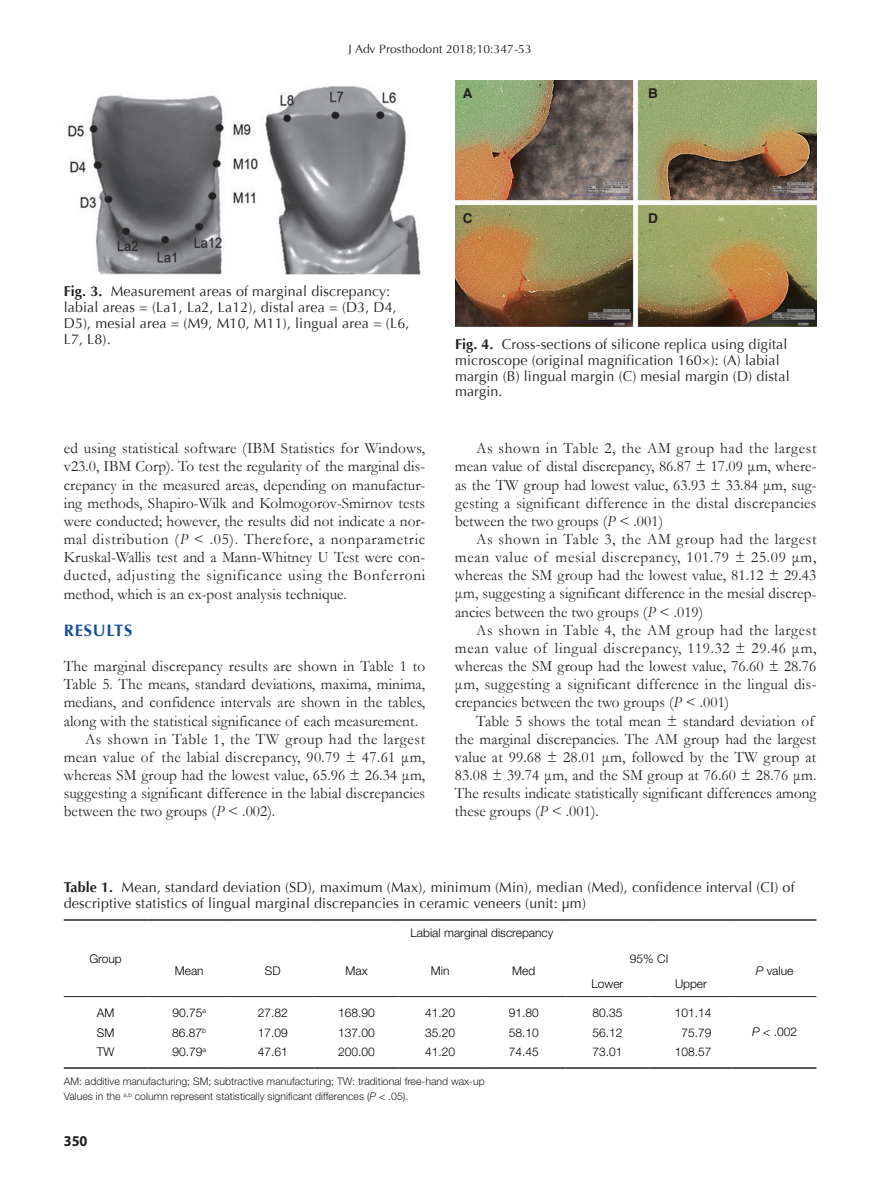
<style>
.page{position:relative;width:893px;height:1191px;background:#fff}
.page>*{position:absolute;margin:0;border:0;box-sizing:border-box;transform-origin:0 0}
.t1{font:700 16.5px "Optima";letter-spacing:.05em;color:#154e9b}
.t2{font:15.75px/18.1px "Garamond";letter-spacing:.005em;color:#231f20;text-align:justify}
.t3{font:15.75px "Garamond";letter-spacing:.025em;color:#231f20}
.t4{font:15.75px "Garamond";letter-spacing:.04em;color:#231f20}
.t5{font:700 15px "Myriad Pro";color:#231f20;scale:.95 1}
.t6{font:14.25px/15.8px "Optima";letter-spacing:.01em;color:#231f20}
.t7{font:700 13.5px "Helvetica";color:#231f20}
.t8{font:300 12px "Helvetica Neue LT Pro";color:#030303}
.t9{font:12px "Optima";letter-spacing:.01em;color:#231f20}
.t10{font:300 10.5px/15px "Helvetica Neue LT Pro";color:#231f20}
.t11{font:300 7.05px "Helvetica Neue LT Pro";color:#030303}
.s1{font-weight:700}
.s2{font-style:italic}
</style>
<div class="page">
<hr style="left:64px;top:919px;width:83px;height:1px;background:#231f20">
<hr style="left:147px;top:919px;width:84px;height:1px;background:#231f20">
<hr style="left:231px;top:919px;width:84px;height:1px;background:#231f20">
<hr style="left:315px;top:919px;width:83px;height:1px;background:#231f20">
<hr style="left:398px;top:919px;width:84px;height:1px;background:#231f20">
<hr style="left:482px;top:919px;width:84px;height:1px;background:#231f20">
<hr style="left:566px;top:919px;width:83px;height:1px;background:#231f20">
<hr style="left:649px;top:919px;width:84px;height:1px;background:#231f20">
<hr style="left:733px;top:919px;width:83px;height:1px;background:#231f20">
<hr style="left:733px;top:1067px;width:83px;height:1px;background:#231f20">
<hr style="left:64px;top:1067px;width:83px;height:1px;background:#231f20">
<hr style="left:147px;top:1067px;width:84px;height:1px;background:#231f20">
<hr style="left:231px;top:1067px;width:84px;height:1px;background:#231f20">
<hr style="left:315px;top:1067px;width:83px;height:1px;background:#231f20">
<hr style="left:398px;top:1067px;width:84px;height:1px;background:#231f20">
<hr style="left:482px;top:1067px;width:84px;height:1px;background:#231f20">
<hr style="left:566px;top:1067px;width:83px;height:1px;background:#231f20">
<hr style="left:649px;top:1067px;width:84px;height:1px;background:#231f20">
<hr style="left:64px;top:996px;width:83px;height:1px;background:#231f20">
<hr style="left:147px;top:996px;width:84px;height:1px;background:#231f20">
<hr style="left:231px;top:996px;width:84px;height:1px;background:#231f20">
<hr style="left:315px;top:996px;width:83px;height:1px;background:#231f20">
<hr style="left:398px;top:996px;width:84px;height:1px;background:#231f20">
<hr style="left:482px;top:996px;width:84px;height:1px;background:#231f20">
<hr style="left:733px;top:996px;width:83px;height:1px;background:#231f20">
<hr style="left:566px;top:996px;width:83px;height:1px;background:#231f20">
<hr style="left:649px;top:996px;width:84px;height:1px;background:#231f20">
<img style="left:68px;top:86px;width:353px;height:189px">
<img style="left:455px;top:81px;width:361px;height:245px">
<p class="t9" style="left:349px;top:42px;width:185px">J Adv Prosthodont 2018;10:347-53</p>
<p class="t7" style="left:463px;top:85px;width:11px">A</p>
<p class="t7" style="left:648px;top:85px;width:11px">B</p>
<p class="t6" style="left:64px;top:284px;width:347px"><span class="s1">Fig. 3.</span> Measurement areas of marginal discrepancy: labial areas = (La1, La2, La12), distal area = (D3, D4, D5), mesial area = (M9, M10, M11), lingual area = (L6, L7, L8).</p>
<p class="t2" style="left:64px;top:439px;width:363px">ed using statistical software (IBM Statistics for Windows, v23.0, IBM Corp). To test the regularity of the marginal dis&shy;crepancy in the measured areas, depending on manufactur&shy;ing methods, Shapiro-Wilk and Kolmogorov-Smirnov tests were conducted; however, the results did not indicate a nor&shy;mal distribution (<span class="s2">P</span> &lt; .05). Therefore, a nonparametric Kruskal-Wallis test and a Mann-Whitney U Test were con&shy;ducted, adjusting the significance using the Bonferroni method, which is an ex-post analysis technique.</p>
<p class="t1" style="left:64px;top:620px;width:70px">RESULTS</p>
<p class="t2" style="left:64px;top:656px;width:363px">The marginal discrepancy results are shown in Table 1 to</p>
<p class="t2" style="left:64px;top:675px;width:363px">Table 5. The means, standard deviations, maxima, minima,</p>
<p class="t2" style="left:64px;top:693px;width:363px">medians, and confidence intervals are shown in the tables,</p>
<p class="t2" style="left:64px;top:711px;width:356px">along with the statistical significance of each measurement.</p>
<p class="t4" style="left:85px;top:728px;width:342px">As shown in Table 1, the TW group had the largest</p>
<p class="t3" style="left:64px;top:746px;width:363px">mean value of the labial discrepancy, 90.79 ± 47.61 μm,</p>
<p class="t2" style="left:64px;top:765px;width:363px">whereas SM group had the lowest value, 65.96 ± 26.34 μm,</p>
<p class="t2" style="left:64px;top:783px;width:363px">suggesting a significant difference in the labial discrepancies</p>
<p class="t2" style="left:64px;top:802px;width:213px">between the two groups (<span class="s2">P</span> &lt; .002).</p>
<p class="t7" style="left:463px;top:210px;width:11px">C</p>
<p class="t7" style="left:648px;top:210px;width:11px">D</p>
<p class="t6" style="left:455px;top:336px;width:336px"><span class="s1">Fig. 4.</span> Cross-sections of silicone replica using digital microscope (original magnification 160×): (A) labial margin (B) lingual margin (C) mesial margin (D) distal margin.</p>
<p class="t2" style="left:455px;top:439px;width:363px;text-indent:21px">As shown in Table 2, the AM group had the largest mean value of distal discrepancy, 86.87 ± 17.09 μm, where&shy;as the TW group had lowest value, 63.93 ± 33.84 μm, sug&shy;gesting a significant difference in the distal discrepancies between the two groups (<span class="s2">P</span> &lt; .001)</p>
<p class="t2" style="left:455px;top:529px;width:363px;text-indent:21px">As shown in Table 3, the AM group had the largest mean value of mesial discrepancy, 101.79 ± 25.09 μm, whereas the SM group had the lowest value, 81.12 ± 29.43 μm, suggesting a significant difference in the mesial discrep&shy;ancies between the two groups (<span class="s2">P</span> &lt; .019)</p>
<p class="t2" style="left:455px;top:620px;width:363px;text-indent:21px">As shown in Table 4, the AM group had the largest mean value of lingual discrepancy, 119.32 ± 29.46 μm, whereas the SM group had the lowest value, 76.60 ± 28.76 μm, suggesting a significant difference in the lingual dis&shy;crepancies between the two groups (<span class="s2">P</span> &lt; .001)</p>
<p class="t2" style="left:455px;top:711px;width:363px;text-align:left;text-indent:21px">Table 5 shows the total mean ± standard deviation of the marginal discrepancies. The AM group had the largest value at 99.68 ± 28.01 μm, followed by the TW group at 83.08 ± 39.74 μm, and the SM group at 76.60 ± 28.76 μm.<br>The results indicate statistically significant differences among these groups (<span class="s2">P</span> &lt; .001).</p>
<p class="t6" style="left:64px;top:880px;width:732px"><span class="s1">Table 1.</span> Mean, standard deviation (SD), maximum (Max), minimum (Min), median (Med), confidence interval (CI) of descriptive statistics of lingual marginal discrepancies in ceramic veneers (unit: µm)</p>
<p class="t8" style="left:89px;top:951px;width:34px">Group</p>
<p class="t8" style="left:410px;top:925px;width:144px">Labial marginal discrepancy</p>
<p class="t8" style="left:175px;top:963px;width:30px">Mean</p>
<p class="t8" style="left:265px;top:963px;width:17px">SD</p>
<p class="t8" style="left:345px;top:963px;width:23px">Max</p>
<p class="t8" style="left:431px;top:963px;width:20px">Min</p>
<p class="t8" style="left:512px;top:963px;width:25px">Med</p>
<p class="t8" style="left:630px;top:951px;width:40px">95% CI</p>
<p class="t8" style="left:591px;top:976px;width:34px">Lower</p>
<p class="t8" style="left:675px;top:976px;width:34px">Upper</p>
<p class="t8" style="left:756px;top:963px;width:39px"><span class="s2">P</span> value</p>
<p class="t8" style="left:97px;top:1005px;width:19px">AM</p>
<p class="t8" style="left:172px;top:1005px;width:35px">90.75<sup>a</sup></p>
<p class="t8" style="left:258px;top:1005px;width:32px">27.82</p>
<p class="t8" style="left:338px;top:1005px;width:38px">168.90</p>
<p class="t8" style="left:425px;top:1005px;width:32px">41.20</p>
<p class="t8" style="left:509px;top:1005px;width:32px">91.80</p>
<p class="t8" style="left:592px;top:1005px;width:32px">80.35</p>
<p class="t8" style="left:675px;top:1005px;width:38px">101.14</p>
<p class="t8" style="left:97px;top:1025px;width:19px">SM</p>
<p class="t8" style="left:172px;top:1025px;width:32px">86.87</p>
<p class="t8" style="left:752px;top:1024px;width:46px"><span class="s2">P</span> &lt; .002</p>
<p class="t11" style="left:202px;top:1025px;width:6px">b</p>
<p class="t8" style="left:258px;top:1025px;width:32px">17.09</p>
<p class="t8" style="left:338px;top:1025px;width:38px">137.00</p>
<p class="t8" style="left:425px;top:1025px;width:32px">35.20</p>
<p class="t8" style="left:509px;top:1025px;width:32px">58.10</p>
<p class="t8" style="left:592px;top:1025px;width:32px">56.12</p>
<p class="t8" style="left:681px;top:1025px;width:32px">75.79</p>
<p class="t8" style="left:97px;top:1044px;width:19px">TW</p>
<p class="t8" style="left:172px;top:1044px;width:35px">90.79<sup>a</sup></p>
<p class="t8" style="left:258px;top:1044px;width:32px">47.61</p>
<p class="t8" style="left:338px;top:1044px;width:38px">200.00</p>
<p class="t8" style="left:425px;top:1044px;width:32px">41.20</p>
<p class="t8" style="left:509px;top:1044px;width:32px">74.45</p>
<p class="t8" style="left:592px;top:1044px;width:32px">73.01</p>
<p class="t8" style="left:675px;top:1044px;width:38px">108.57</p>
<p class="t10" style="left:64px;top:1073px;width:423px">AM: additive manufacturing; SM; subtractive manufacturing; TW: traditional free-hand wax-up<br>Values in the <sup>a,b</sup> column represent statistically significant differences (<span class="s2">P</span> &lt; .05).</p>
<p class="t5" style="left:64px;top:1131px;width:26px">350</p>
</div>
